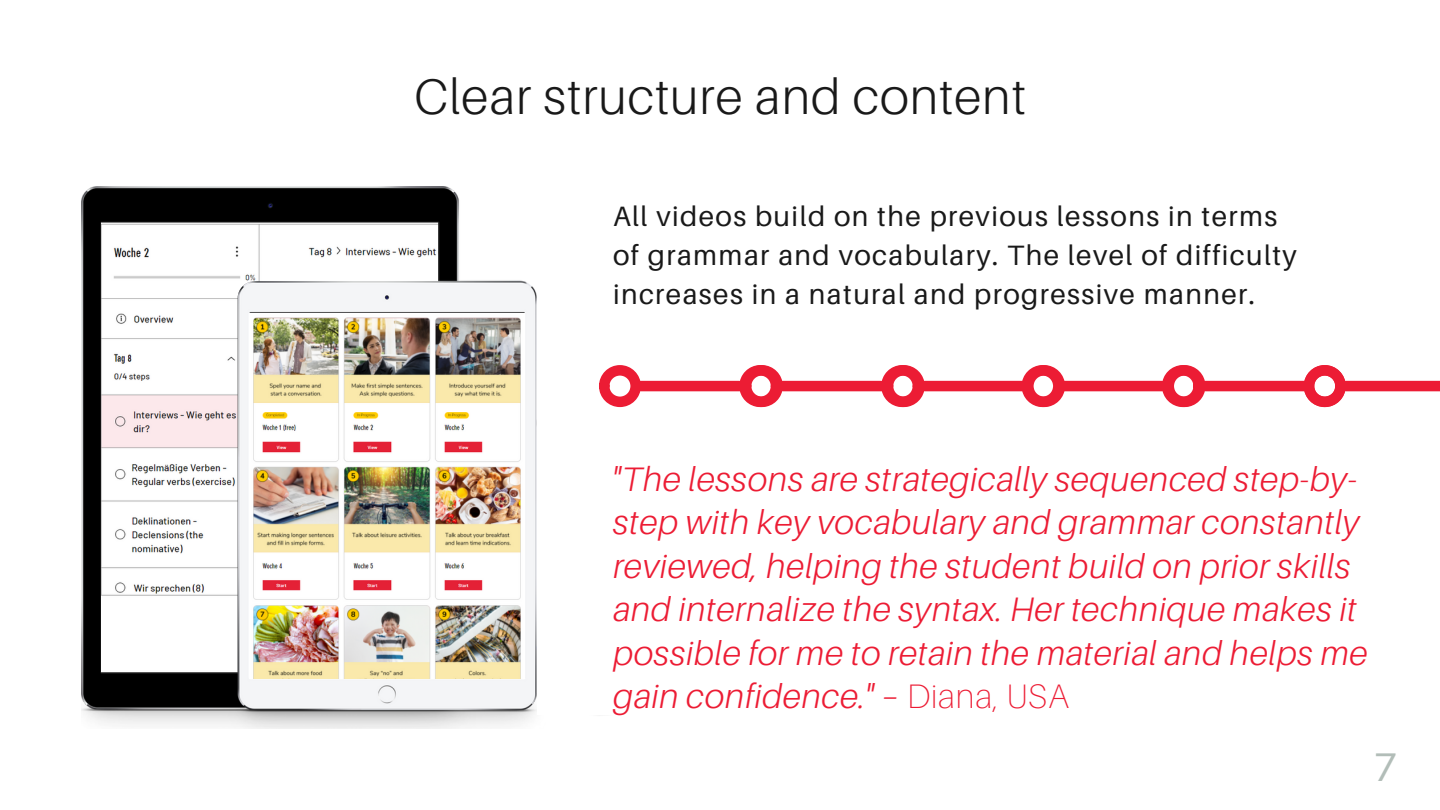
<style>
.page{position:relative;width:1440px;height:810px;background:#fff}
.page>*{position:absolute;margin:0;border:0;box-sizing:border-box;transform-origin:0 0}
.t1{font:300 50px "Aileron";letter-spacing:.02em;color:#191919}
.t2{font:40px "Aileron";color:#b2bdb8}
.t3{font:italic 300 34px/43.5px "Aileron";letter-spacing:.02em;color:#ec1c34}
.t4{font:28px/39px "Aileron";letter-spacing:.05em;color:#191919}
.s1{font-weight:100;font-style:normal}
</style>
<div class="page">
<img style="left:81px;top:187px;width:536px;height:542px">
<img style="left:249px;top:313px;width:275px;height:366px">
<img style="left:101px;top:223px;width:337px;height:449px">
<div style="left:537px;top:379px;width:85px;height:336px;background:#fff"></div>
<div style="left:1205px;top:381px;width:99px;height:10px;background:#ec1c34"></div>
<div style="left:1164px;top:365px;width:41px;height:42px;border:10px solid #ec1c34;border-radius:50%"></div>
<div style="left:1064px;top:381px;width:98px;height:10px;background:#ec1c34"></div>
<div style="left:1022px;top:365px;width:42px;height:42px;border:10px solid #ec1c34;border-radius:50%"></div>
<div style="left:1162px;top:365px;width:42px;height:42px;border:10px solid #ec1c34;border-radius:50%"></div>
<div style="left:925px;top:381px;width:98px;height:10px;background:#ec1c34"></div>
<div style="left:883px;top:365px;width:42px;height:42px;border:10px solid #ec1c34;border-radius:50%"></div>
<div style="left:1023px;top:365px;width:42px;height:42px;border:10px solid #ec1c34;border-radius:50%"></div>
<div style="left:783px;top:381px;width:98px;height:10px;background:#ec1c34"></div>
<div style="left:741px;top:365px;width:42px;height:42px;border:10px solid #ec1c34;border-radius:50%"></div>
<div style="left:881px;top:365px;width:42px;height:42px;border:10px solid #ec1c34;border-radius:50%"></div>
<div style="left:641px;top:381px;width:98px;height:10px;background:#ec1c34"></div>
<div style="left:599px;top:365px;width:42px;height:42px;border:10px solid #ec1c34;border-radius:50%"></div>
<div style="left:739px;top:365px;width:42px;height:42px;border:10px solid #ec1c34;border-radius:50%"></div>
<div style="left:1346px;top:381px;width:94px;height:10px;background:#ec1c34"></div>
<div style="left:1304px;top:365px;width:42px;height:42px;border:10px solid #ec1c34;border-radius:50%"></div>
<p class="t1" style="left:414px;top:65px;width:613px">Clear structure and content</p>
<p class="t4" style="left:613px;top:196px;width:685px">All videos build on the previous lessons in terms of grammar and vocabulary. The level of difficulty increases in a natural and progressive manner.</p>
<p class="t3" style="left:613px;top:457px;width:756px">"The lessons are strategically sequenced step-by&shy;step with key vocabulary and grammar constantly reviewed, helping the student build on prior skills and internalize the syntax. Her technique makes it possible for me to retain the material and helps me gain confidence." – <span class="s1">Diana, USA</span></p>
<p class="t2" style="left:1374px;top:742px;width:25px">7</p>
</div>
